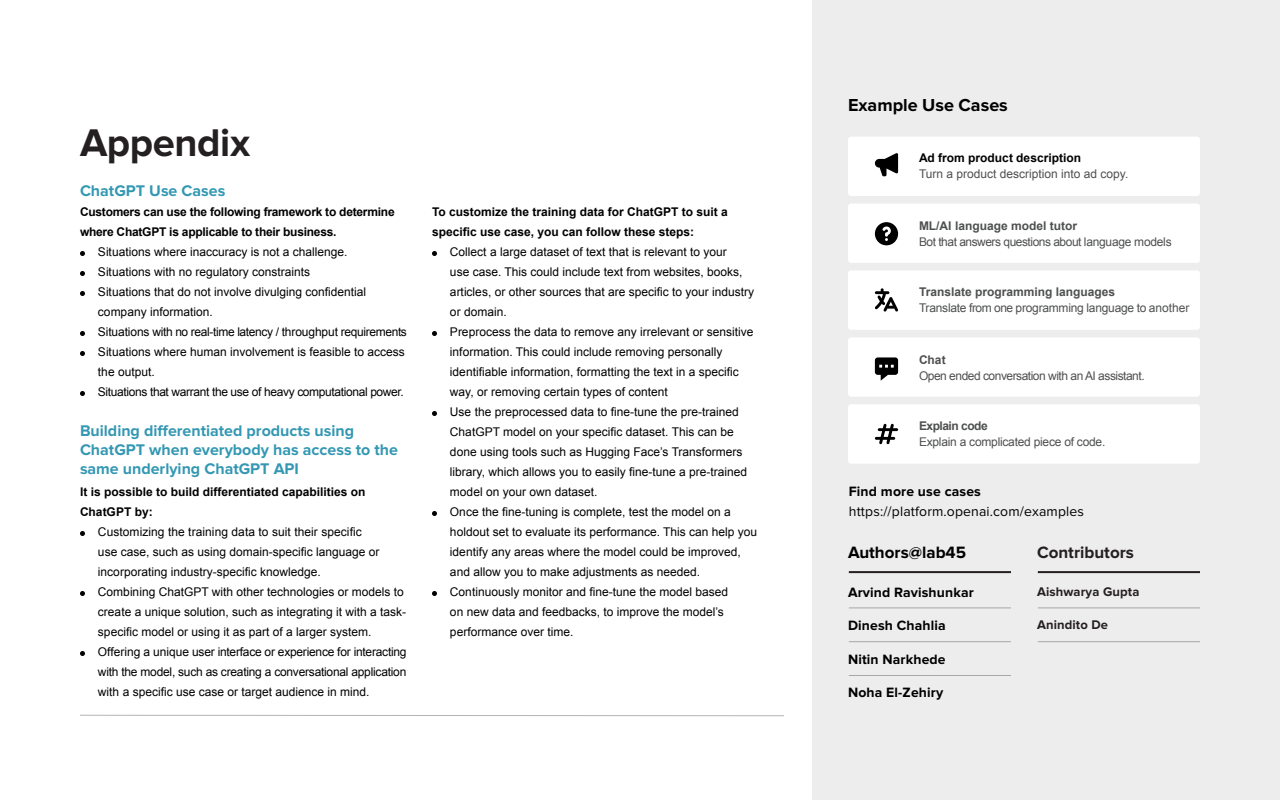
<style>
.page{position:relative;width:1280px;height:800px;background:#fff}
.page>*{position:absolute;margin:0;border:0;box-sizing:border-box;transform-origin:0 0}
.t1{font:700 40px "Proxima Nova";letter-spacing:-.01em;color:#241f21}
.t2{font:700 18px "Proxima Nova";color:#000}
.t3{font:700 17px "Proxima Nova";color:#000}
.t4{font:700 17px "Proxima Nova";color:#241f21}
.t5{font:700 16px/19.2px "Proxima Nova";color:#3498b3}
.t6{font:700 14px "Proxima Nova";letter-spacing:.01em;color:#000}
.t7{font:14px "Proxima Nova";letter-spacing:.01em;color:#000}
.t8{font:700 13px "Proxima Nova";letter-spacing:.01em;color:#241f21}
.t9{font:12px/20px "Arial";color:#000}
.t10{font:700 12px/20px "Arial";color:#000}
.t11{font:700 12px/20px "Arial";letter-spacing:-.02em;color:#000}
.t12{font:12px "Arial";letter-spacing:-.04em;color:#4e4f4f}
.t13{font:12px "Arial";letter-spacing:-.02em;color:#4e4f4f}
.t14{font:700 12px "Arial";color:#4e4f4f}
.t15{font:12px "Arial";color:#4e4f4f}
.t16{font:700 12px "Arial";letter-spacing:-.04em;color:#4e4f4f}
</style>
<div class="page">
<div style="left:812px;top:0;width:468px;height:800px;background:#ededed"></div>
<svg style="left:80px;top:251px;width:5px;height:5px"></svg>
<svg style="left:80px;top:271px;width:5px;height:5px"></svg>
<svg style="left:80px;top:291px;width:5px;height:5px"></svg>
<svg style="left:80px;top:331px;width:5px;height:5px"></svg>
<svg style="left:80px;top:351px;width:5px;height:5px"></svg>
<svg style="left:80px;top:391px;width:5px;height:5px"></svg>
<svg style="left:80px;top:531px;width:5px;height:5px"></svg>
<svg style="left:80px;top:591px;width:5px;height:5px"></svg>
<svg style="left:80px;top:651px;width:5px;height:5px"></svg>
<svg style="left:432px;top:251px;width:5px;height:5px"></svg>
<svg style="left:432px;top:331px;width:5px;height:5px"></svg>
<svg style="left:432px;top:411px;width:5px;height:5px"></svg>
<svg style="left:432px;top:511px;width:5px;height:5px"></svg>
<svg style="left:432px;top:591px;width:5px;height:5px"></svg>
<div style="left:848px;top:137px;width:352px;height:59px;background:#fff;border-radius:3px"></div>
<div style="left:848px;top:204px;width:352px;height:59px;background:#fff;border-radius:3px"></div>
<div style="left:848px;top:270px;width:352px;height:60px;background:#fff;border-radius:3px"></div>
<div style="left:848px;top:337px;width:352px;height:60px;background:#fff;border-radius:3px"></div>
<div style="left:848px;top:404px;width:352px;height:60px;background:#fff;border-radius:3px"></div>
<hr style="left:849px;top:571px;width:162px;height:2px;background:#241f21">
<hr style="left:849px;top:608px;width:162px;height:1px;background:#a7a7a7">
<hr style="left:849px;top:641px;width:162px;height:1px;background:#a7a7a7">
<hr style="left:849px;top:675px;width:162px;height:1px;background:#a7a7a7">
<hr style="left:1038px;top:571px;width:162px;height:2px;background:#241f21">
<hr style="left:1038px;top:608px;width:162px;height:1px;background:#a7a7a7">
<hr style="left:1038px;top:641px;width:162px;height:1px;background:#a7a7a7">
<svg style="left:875px;top:424px;width:23px;height:20px"></svg>
<svg style="left:875px;top:222px;width:23px;height:23px"></svg>
<svg style="left:875px;top:153px;width:23px;height:23px"></svg>
<svg style="left:875px;top:288px;width:23px;height:24px"></svg>
<svg style="left:875px;top:357px;width:23px;height:24px"></svg>
<svg style="left:80px;top:715px;width:704px;height:1px"></svg>
<h1 class="t1" style="left:80px;top:120px;width:172px">Appendix</h1>
<h3 class="t5" style="left:80px;top:181px;width:147px">ChatGPT Use Cases</h3>
<p class="t11" style="left:80px;top:202px;width:316px">Customers can use the following framework to determine where ChatGPT is applicable to their business.</p>
<p class="t9" style="left:98px;top:242px;width:310px">Situations where inaccuracy is not a challenge.<br>Situations with no regulatory constraints<br>Situations that do not involve divulging confidential company information.<br>Situations with no real-time latency / throughput requirements Situations where human involvement is feasible to access the output.<br>Situations that warrant the use of heavy computational power.</p>
<h3 class="t5" style="left:80px;top:421px;width:319px">Building differentiated products using<br>ChatGPT when everybody has access to the same underlying ChatGPT API</h3>
<p class="t10" style="left:80px;top:482px;width:287px">It is possible to build differentiated capabilities on<br>ChatGPT by:</p>
<p class="t9" style="left:98px;top:522px;width:310px">Customizing the training data to suit their specific<br>use case, such as using domain-specific language or incorporating industry-specific knowledge.<br>Combining ChatGPT with other technologies or models to create a unique solution, such as integrating it with a task&shy;specific model or using it as part of a larger system.<br>Offering a unique user interface or experience for interacting with the model, such as creating a conversational application with a specific use case or target audience in mind.</p>
<p class="t10" style="left:432px;top:202px;width:297px">To customize the training data for ChatGPT to suit a specific use case, you can follow these steps:</p>
<p class="t9" style="left:450px;top:242px;width:309px">Collect a large dataset of text that is relevant to your<br>use case. This could include text from websites, books, articles, or other sources that are specific to your industry or domain.<br>Preprocess the data to remove any irrelevant or sensitive information. This could include removing personally identifiable information, formatting the text in a specific way, or removing certain types of content<br>Use the preprocessed data to fine-tune the pre-trained ChatGPT model on your specific dataset. This can be done using tools such as Hugging Face’s Transformers library, which allows you to easily fine-tune a pre-trained model on your own dataset.<br>Once the fine-tuning is complete, test the model on a holdout set to evaluate its performance. This can help you identify any areas where the model could be improved, and allow you to make adjustments as needed.<br>Continuously monitor and fine-tune the model based<br>on new data and feedbacks, to improve the model’s performance over time.</p>
<h2 class="t2" style="left:848px;top:95px;width:161px">Example Use Cases</h2>
<p class="t10" style="left:919px;top:149px;width:164px">Ad from product description</p>
<p class="t15" style="left:919px;top:166px;width:211px">Turn a product description into ad copy.</p>
<p class="t14" style="left:919px;top:218px;width:160px">ML/AI language model tutor</p>
<p class="t12" style="left:919px;top:234px;width:254px">Bot that answers questions about language models</p>
<p class="t14" style="left:919px;top:284px;width:198px">Translate programming languages</p>
<p class="t13" style="left:919px;top:300px;width:272px">Translate from one programming language to another</p>
<p class="t14" style="left:919px;top:351px;width:28px">Chat</p>
<p class="t12" style="left:919px;top:367px;width:227px">Open ended conversation with an AI assistant.</p>
<p class="t16" style="left:919px;top:418px;width:70px">Explain code</p>
<p class="t13" style="left:919px;top:434px;width:188px">Explain a complicated piece of code.</p>
<p class="t6" style="left:849px;top:483px;width:134px">Find more use cases</p>
<p class="t7" style="left:849px;top:503px;width:237px">https://platform.openai.com/examples</p>
<h3 class="t3" style="left:848px;top:542px;width:120px">Authors@lab45</h3>
<h3 class="t4" style="left:1037px;top:542px;width:98px">Contributors</h3>
<p class="t6" style="left:848px;top:584px;width:127px">Arvind Ravishunkar</p>
<p class="t6" style="left:848px;top:617px;width:99px">Dinesh Chahlia</p>
<p class="t6" style="left:848px;top:651px;width:99px">Nitin Narkhede</p>
<p class="t6" style="left:848px;top:684px;width:97px">Noha El-Zehiry</p>
<p class="t8" style="left:1037px;top:584px;width:104px">Aishwarya Gupta</p>
<p class="t8" style="left:1037px;top:617px;width:73px">Anindito De</p>
</div>
